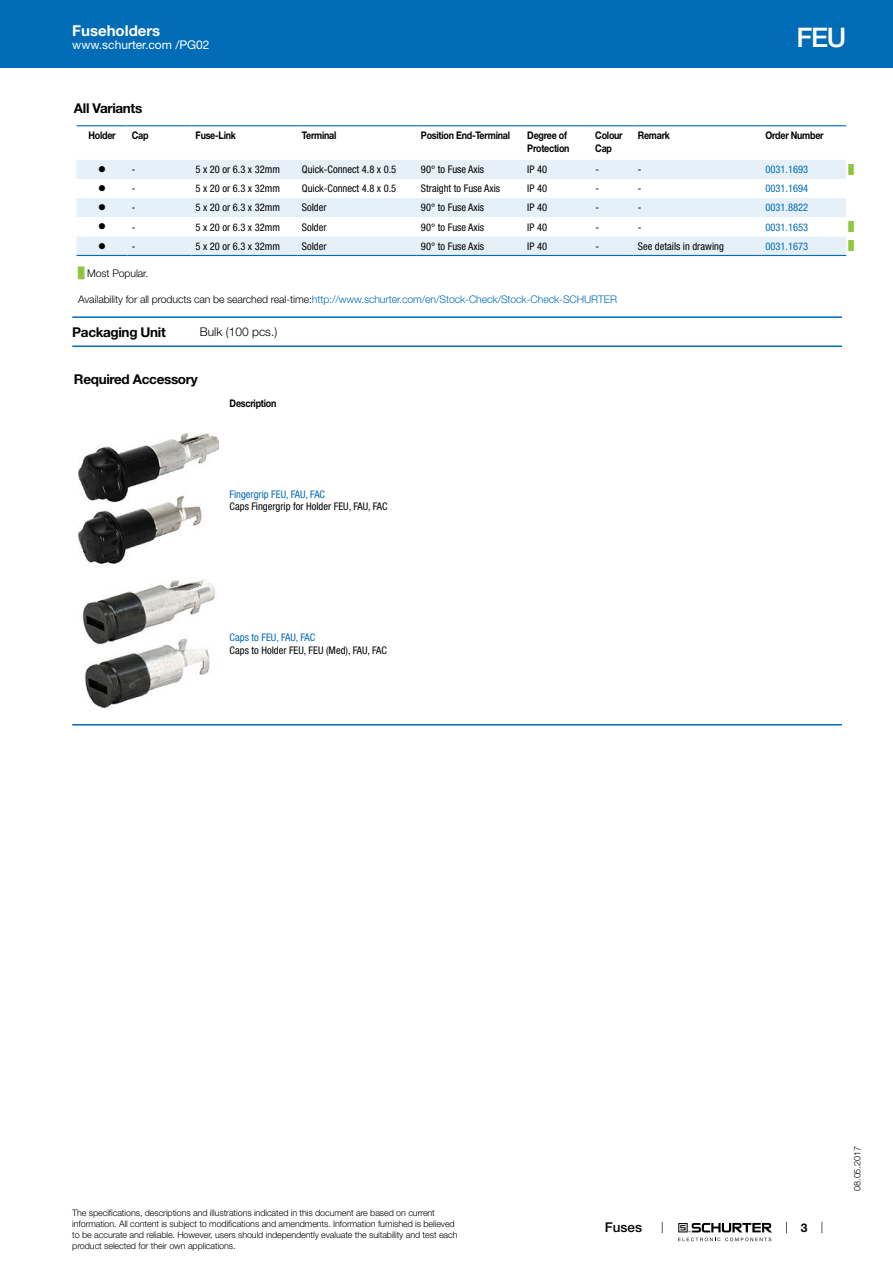
<style>
.page{position:relative;width:893px;height:1263px;background:#fff}
.page>*{position:absolute;margin:0;border:0;box-sizing:border-box;transform-origin:0 0}
.t1{font:500 27px "Helvetica Neue LT";color:#fff}
.t2{font:700 15px "Helvetica Neue LT";color:#fff}
.t3{font:700 13.5px "Helvetica Neue LT";letter-spacing:-.025em;color:#000}
.t4{font:500 13.5px "Helvetica Neue LT";color:#000}
.t5{font:12px "Helvetica Neue LT";color:#fff}
.t6{font:300 12px "Helvetica Neue LT";color:#000}
.t7{font:700 12px "Helvetica Neue LT";color:#000}
.t8{font:condensed 10.5px "Helvetica Neue LT";color:#000}
.t9{font:300 10.5px "Helvetica Neue LT";letter-spacing:-.01em;color:#006bb6}
.t10{font:700 10.5px/12.6px "Helvetica Neue LT";letter-spacing:-.025em;color:#000;scale:.85 1}
.t11{font:condensed 10.5px "Helvetica Neue LT";color:#006bb6}
.t12{font:300 10.5px "Helvetica Neue LT";letter-spacing:-.01em;color:#000}
.t13{font:10.5px "Wingdings";color:#000}
.t14{font:300 9px/10.8px "Helvetica Neue LT";letter-spacing:-.01em;color:#000}
.t15{font:9px "Arial Unicode MS";color:#8dc63f}
.s1{font-family:"Arial Unicode MS";font-weight:400;color:#8dc63f}
.s2{color:#000}
</style>
<div class="page">
<svg style="left:678px;top:1223px;width:94px;height:18px"></svg>
<div style="left:0;top:0;width:893px;height:68px;background:#006bb6"></div>
<svg style="left:77px;top:126px;width:769px;height:1px"></svg>
<div style="left:77px;top:160px;width:769px;height:19px;background:#e6f0f8"></div>
<svg style="left:77px;top:198px;width:769px;height:59px;fill:#e6f0f8"></svg>
<hr style="left:77px;top:125px;width:51px;height:1px;background:#006bb6">
<hr style="left:128px;top:125px;width:63px;height:1px;background:#006bb6">
<hr style="left:191px;top:125px;width:107px;height:1px;background:#006bb6">
<hr style="left:298px;top:125px;width:119px;height:1px;background:#006bb6">
<hr style="left:417px;top:125px;width:106px;height:1px;background:#006bb6">
<hr style="left:523px;top:125px;width:68px;height:1px;background:#006bb6">
<hr style="left:591px;top:125px;width:43px;height:1px;background:#006bb6">
<hr style="left:634px;top:125px;width:127px;height:1px;background:#006bb6">
<hr style="left:761px;top:125px;width:85px;height:1px;background:#006bb6">
<hr style="left:77px;top:255px;width:51px;height:1px;background:#006bb6">
<hr style="left:128px;top:255px;width:63px;height:1px;background:#006bb6">
<hr style="left:191px;top:255px;width:107px;height:1px;background:#006bb6">
<hr style="left:298px;top:255px;width:119px;height:1px;background:#006bb6">
<hr style="left:417px;top:255px;width:106px;height:1px;background:#006bb6">
<hr style="left:523px;top:255px;width:68px;height:1px;background:#006bb6">
<hr style="left:591px;top:255px;width:43px;height:1px;background:#006bb6">
<hr style="left:634px;top:255px;width:127px;height:1px;background:#006bb6">
<hr style="left:761px;top:255px;width:85px;height:1px;background:#006bb6">
<hr style="left:72px;top:316px;width:770px;height:2px;background:#006bb6">
<hr style="left:72px;top:345px;width:770px;height:2px;background:#006bb6">
<img style="left:79px;top:434px;width:140px;height:130px">
<img style="left:82px;top:579px;width:134px;height:129px">
<hr style="left:72px;top:724px;width:770px;height:1px;background:#006bb6">
<h2 class="t2" style="left:72px;top:21px;width:90px">Fuseholders</h2>
<p class="t5" style="left:72px;top:38px;width:139px">www.schurter.com /PG02</p>
<h1 class="t1" style="left:796px;top:21px;width:51px">FEU</h1>
<p class="t3" style="left:74px;top:99px;width:70px">All Variants</p>
<p class="t10" style="left:88px;top:129px;width:34px">Holder</p>
<p class="t10" style="left:132px;top:129px;width:21px">Cap</p>
<p class="t10" style="left:196px;top:129px;width:49px">Fuse-Link</p>
<p class="t10" style="left:302px;top:129px;width:42px">Terminal</p>
<p class="t10" style="left:421px;top:129px;width:106px">Position End-Terminal</p>
<p class="t10" style="left:527px;top:129px;width:51px">Degree of<br>Protection</p>
<p class="t10" style="left:595px;top:129px;width:34px">Colour<br>Cap</p>
<p class="t10" style="left:638px;top:129px;width:39px">Remark</p>
<p class="t10" style="left:765px;top:129px;width:70px">Order Number</p>
<p class="t13" style="left:98px;top:164px;width:9px">●</p>
<p class="t8" style="left:132px;top:163px;width:5px">-</p>
<p class="t8" style="left:196px;top:163px;width:86px">5 x 20 or 6.3 x 32mm</p>
<p class="t8" style="left:302px;top:163px;width:96px">Quick-Connect 4.8 x 0.5</p>
<p class="t8" style="left:421px;top:163px;width:65px">90° to Fuse Axis</p>
<p class="t8" style="left:527px;top:163px;width:21px">IP 40</p>
<p class="t8" style="left:595px;top:163px;width:5px">-</p>
<p class="t8" style="left:638px;top:163px;width:5px">-</p>
<p class="t11" style="left:765px;top:163px;width:44px">0031.1693</p>
<p class="t15" style="left:848px;top:163px;width:7px">█</p>
<p class="t13" style="left:98px;top:183px;width:9px">●</p>
<p class="t8" style="left:132px;top:183px;width:5px">-</p>
<p class="t8" style="left:196px;top:183px;width:86px">5 x 20 or 6.3 x 32mm</p>
<p class="t8" style="left:302px;top:183px;width:96px">Quick-Connect 4.8 x 0.5</p>
<p class="t8" style="left:421px;top:183px;width:81px">Straight to Fuse Axis</p>
<p class="t8" style="left:527px;top:183px;width:21px">IP 40</p>
<p class="t8" style="left:595px;top:183px;width:5px">-</p>
<p class="t8" style="left:638px;top:183px;width:5px">-</p>
<p class="t11" style="left:765px;top:183px;width:44px">0031.1694</p>
<p class="t13" style="left:98px;top:202px;width:9px">●</p>
<p class="t8" style="left:132px;top:202px;width:5px">-</p>
<p class="t8" style="left:196px;top:202px;width:86px">5 x 20 or 6.3 x 32mm</p>
<p class="t8" style="left:302px;top:202px;width:26px">Solder</p>
<p class="t8" style="left:421px;top:202px;width:65px">90° to Fuse Axis</p>
<p class="t8" style="left:527px;top:202px;width:21px">IP 40</p>
<p class="t8" style="left:595px;top:202px;width:5px">-</p>
<p class="t8" style="left:638px;top:202px;width:5px">-</p>
<p class="t11" style="left:765px;top:202px;width:44px">0031.8822</p>
<p class="t13" style="left:98px;top:221px;width:9px">●</p>
<p class="t8" style="left:132px;top:221px;width:5px">-</p>
<p class="t8" style="left:196px;top:221px;width:86px">5 x 20 or 6.3 x 32mm</p>
<p class="t8" style="left:302px;top:221px;width:26px">Solder</p>
<p class="t8" style="left:421px;top:221px;width:65px">90° to Fuse Axis</p>
<p class="t8" style="left:527px;top:221px;width:21px">IP 40</p>
<p class="t8" style="left:595px;top:221px;width:5px">-</p>
<p class="t8" style="left:638px;top:221px;width:5px">-</p>
<p class="t11" style="left:765px;top:221px;width:44px">0031.1653</p>
<p class="t15" style="left:848px;top:220px;width:7px">█</p>
<p class="t13" style="left:98px;top:240px;width:9px">●</p>
<p class="t8" style="left:132px;top:240px;width:5px">-</p>
<p class="t8" style="left:196px;top:240px;width:86px">5 x 20 or 6.3 x 32mm</p>
<p class="t8" style="left:302px;top:240px;width:26px">Solder</p>
<p class="t8" style="left:421px;top:240px;width:65px">90° to Fuse Axis</p>
<p class="t8" style="left:527px;top:240px;width:21px">IP 40</p>
<p class="t8" style="left:595px;top:240px;width:5px">-</p>
<p class="t8" style="left:638px;top:240px;width:88px">See details in drawing</p>
<p class="t11" style="left:765px;top:240px;width:44px">0031.1673</p>
<p class="t15" style="left:848px;top:239px;width:7px">█</p>
<p class="t12" style="left:78px;top:266px;width:72px"><span class="s1">█</span> Most Popular.</p>
<p class="t9" style="left:78px;top:292px;width:540px"><span class="s2">Availability for all products can be searched real-time:</span>http://www.schurter.com/en/Stock-Check/Stock-Check-SCHURTER</p>
<p class="t3" style="left:72px;top:324px;width:95px">Packaging Unit</p>
<p class="t6" style="left:200px;top:324px;width:79px">Bulk (100 pcs.)</p>
<p class="t3" style="left:74px;top:371px;width:125px">Required Accessory</p>
<p class="t10" style="left:230px;top:397px;width:57px">Description</p>
<p class="t11" style="left:230px;top:488px;width:97px">Fingergrip FEU, FAU, FAC</p>
<p class="t8" style="left:230px;top:500px;width:159px">Caps Fingergrip for Holder FEU, FAU, FAC</p>
<p class="t11" style="left:230px;top:632px;width:87px">Caps to FEU, FAU, FAC</p>
<p class="t8" style="left:230px;top:644px;width:159px">Caps to Holder FEU, FEU (Med), FAU, FAC</p>
<p class="t14" style="left:72px;top:1207px;width:387px">The specifications, descriptions and illustrations indicated in this document are based on current information. All content is subject to modifications and amendments. Information furnished is believed to be accurate and reliable. However, users should independently evaluate the suitability and test each product selected for their own applications.</p>
<p class="t4" style="left:605px;top:1219px;width:39px">Fuses</p>
<p class="t7" style="left:801px;top:1220px;width:8px">3</p>
<p class="t14" style="left:852px;top:1191px;width:46px;rotate:-90deg">08.05.2017</p>
</div>
